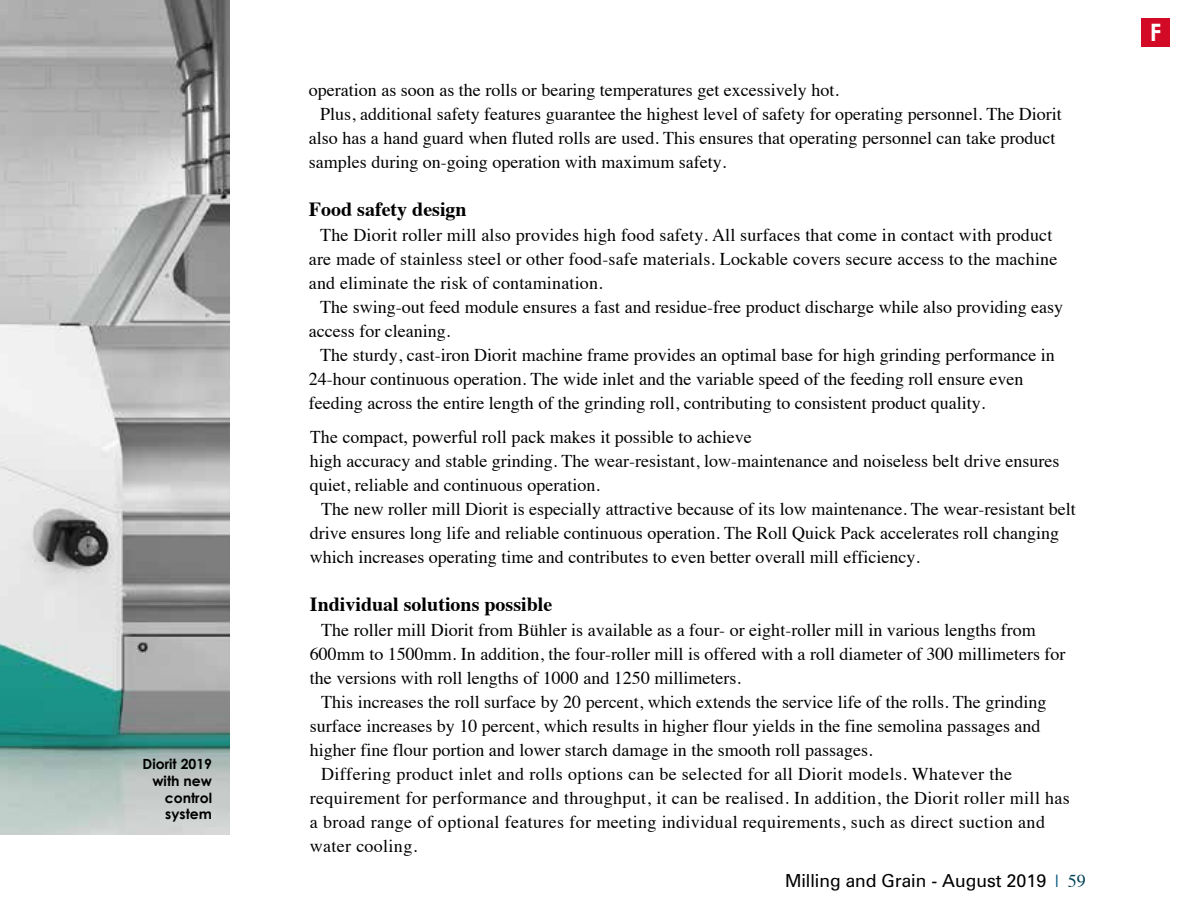
<style>
.page{position:relative;width:1191px;height:910px;background:#fff}
.page>*{position:absolute;margin:0;border:0;box-sizing:border-box;transform-origin:0 0}
.t1{font:700 24px "Century Gothic";color:#fff}
.t2{font:700 20px "Times";color:#000}
.t3{font:18px/24px "Times";color:#000}
.t4{font:18px "Times";letter-spacing:.02em;color:#000}
.t5{font:18px "Zurich BT";color:#000}
.t6{font:700 14px/16.8px "Century Gothic";color:#000;text-align:right}
.s1{font-family:"Times New Roman"}
.s2{font-family:"Times";color:#00557e}
.s3{font-family:"Times";color:#004257}
</style>
<div class="page">
<img style="left:0;top:0;width:230px;height:834px">
<div style="left:1141px;top:18px;width:28px;height:28px;background:#d30a25"></div>
<p class="t6" style="left:143px;top:755px;width:71px">Diorit 2019 with new control system</p>
<p class="t3" style="left:309px;top:77px;width:531px">operation as soon as the rolls or bearing temperatures get excessively hot.</p>
<p class="t3" style="left:320px;top:101px;width:743px">Plus, additional safety features guarantee the highest level of safety for operating personnel. The Diorit</p>
<p class="t3" style="left:309px;top:125px;width:748px">also has a hand guard when fluted rolls are used. This ensures that operating personnel can take product</p>
<p class="t3" style="left:309px;top:149px;width:419px">samples during on-going operation with maximum safety.</p>
<p class="t2" style="left:309px;top:190px;width:159px">Food safety design</p>
<p class="t3" style="left:309px;top:222px;width:750px;text-indent:11px">The Diorit roller mill also provides high food safety. All surfaces that come in contact with product are made of stainless steel or other food-safe materials. Lockable covers secure access to the machine and eliminate the risk of contamination.</p>
<p class="t3" style="left:309px;top:294px;width:756px;text-indent:11px">The swing-out feed module ensures a fast and residue-free product discharge while also providing easy access for cleaning.</p>
<p class="t3" style="left:309px;top:342px;width:747px;text-indent:11px">The sturdy, cast-iron Diorit machine frame provides an optimal base for high grinding performance in<br>24-hour continuous operation. The wide inlet and the variable speed of the feeding roll ensure even feeding across the entire length of the grinding roll, contributing to consistent product quality.</p>
<p class="t3" style="left:310px;top:423px;width:751px"><span class="s1">The compact, powerful roll</span> pack makes it possible to achieve<br>high accuracy and stable grinding. The wear-resistant, low-maintenance and noiseless belt drive ensures quiet, reliable and continuous operation.</p>
<p class="t3" style="left:310px;top:495px;width:767px;text-indent:11px">The new roller mill Diorit is especially attractive because of its low maintenance. The wear-resistant belt drive ensures long life and reliable continuous operation. The Roll Quick Pack accelerates roll changing which increases operating time and contributes to even better overall mill efficiency.</p>
<p class="t2" style="left:310px;top:585px;width:244px">Individual solutions possible</p>
<p class="t3" style="left:310px;top:616px;width:757px;text-indent:11px">The roller mill Diorit from Bühler is available as a four- or eight-roller mill in various lengths from<br>600mm to 1500mm. In addition, the four-roller mill is offered with a roll diameter of 300 millimeters for the versions with roll lengths of 1000 and 1250 millimeters.</p>
<p class="t3" style="left:321px;top:688px;width:726px">This increases the roll surface by 20 percent, which extends the service life of the rolls. The grinding</p>
<p class="t3" style="left:310px;top:712px;width:732px">surface increases by 10 percent, which results in higher flour yields in the fine semolina passages and</p>
<p class="t3" style="left:310px;top:736px;width:564px">higher fine flour portion and lower starch damage in the smooth roll passages.</p>
<p class="t4" style="left:321px;top:757px;width:692px">Differing product inlet and rolls options can be selected for all Diorit models. Whatever the</p>
<p class="t4" style="left:310px;top:781px;width:761px">requirement for performance and throughput, it can be realised. In addition, the Diorit roller mill has</p>
<p class="t4" style="left:310px;top:805px;width:736px">a broad range of optional features for meeting individual requirements, such as direct suction and</p>
<p class="t4" style="left:310px;top:829px;width:109px">water cooling.</p>
<p class="t5" style="left:785px;top:870px;width:302px">Milling and Grain - August 2019 <span class="s2">|</span> <span class="s3">59</span></p>
<h1 class="t1" style="left:1149px;top:14px;width:13px">F</h1>
</div>
